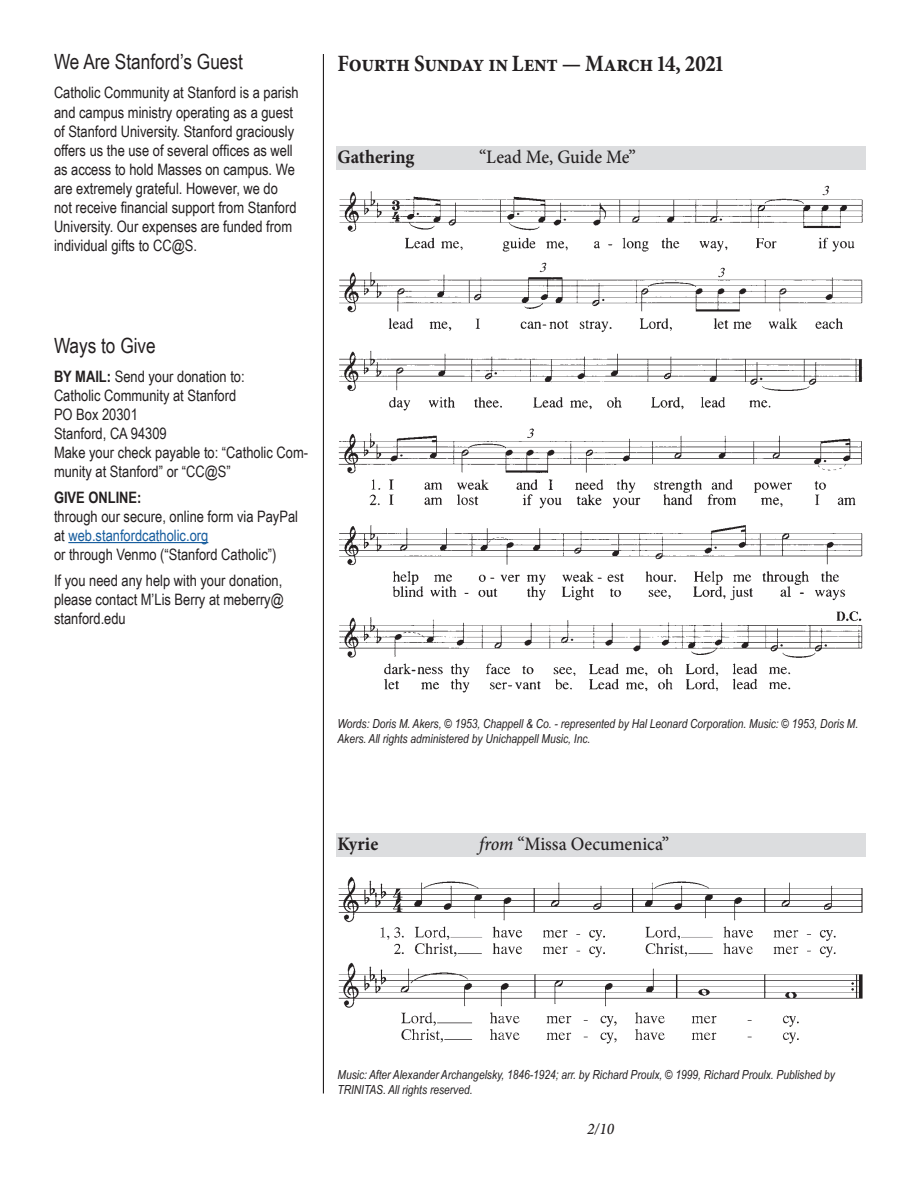
<style>
.page{position:relative;width:918px;height:1188px;background:#fff}
.page>*{position:absolute;margin:0;border:0;box-sizing:border-box;transform-origin:0 0}
.masthead_new{font:700 23.4px "Minion Pro";letter-spacing:-.015em;color:#231f20;scale:.9 1}
.announcement_label{font:21px "Arial Narrow";color:#231f20}
.Music_Label{font:500 19.05px "Minion Pro";color:#231f20;scale:.95 1}
.Music_Label-2{font:700 19.05px "Minion Pro";color:#231f20;scale:.95 1}
.Lyrics{font:italic 500 16.2px "Minion Pro";color:#231f20;scale:.95 1}
.announcement_text_mu{font:15.75px/19px "Arial Narrow";color:#231f20}
.announcement_text{font:15.75px/19px "Arial Narrow";color:#231f20}
.music_credit{font:italic 12.45px/15px "Arial Narrow";color:#231f20}
.s1{font-weight:700}
.s2{color:#175d9e}
.s3{font-style:italic}
</style>
<div class="page">
<hr style="left:323px;top:54px;width:1px;height:1040px;background:#231f20">
<div style="left:336px;top:834px;width:530px;height:23px;background:#dcdddf"></div>
<img style="left:338px;top:876px;width:525px;height:168px">
<hr style="left:68px;top:542px;width:140px;height:1px;background:#175d9e">
<div style="left:336px;top:146px;width:530px;height:24px;background:#dcdddf"></div>
<img style="left:338px;top:185px;width:525px;height:508px">
<p class="announcement_label" style="left:54px;top:46px;width:190px">We Are Stanford’s Guest</p>
<p class="announcement_text" style="left:54px;top:83px;width:246px">Catholic Community at Stanford is a parish and campus ministry operating as a guest of Stanford University. Stanford graciously offers us the use of several offices as well as access to hold Masses on campus. We are extremely grateful. However, we do not receive financial support from Stanford University. Our expenses are funded from individual gifts to CC@S.</p>
<p class="masthead_new" style="left:338px;top:47px;width:430px">Fourth Sunday in Lent — March 14, 2021</p>
<p class="Music_Label-2" style="left:338px;top:144px;width:83px">Gathering</p>
<p class="Music_Label" style="left:479px;top:144px;width:167px">“Lead Me, Guide Me”</p>
<p class="announcement_label" style="left:54px;top:330px;width:103px">Ways to Give</p>
<p class="announcement_text_mu" style="left:54px;top:366px;width:256px"><span class="s1">BY MAIL:</span> Send your donation to:<br>Catholic Community at Stanford<br>PO Box 20301<br>Stanford, CA 94309<br>Make your check payable to: “Catholic Com&shy;munity at Stanford” or “CC@S”</p>
<p class="announcement_text_mu" style="left:54px;top:487px;width:246px"><span class="s1">GIVE ONLINE:<br></span>through our secure, online form via PayPal at <span class="s2">web.stanfordcatholic.org<br></span>or through Venmo (“Stanford Catholic”)</p>
<p class="announcement_text_mu" style="left:54px;top:570px;width:231px;text-align:justify">If you need any help with your donation, please contact M’Lis Berry at meberry@ stanford.edu</p>
<p class="music_credit" style="left:338px;top:716px;width:522px">Words: Doris M. Akers, © 1953, Chappell &amp; Co. - represented by Hal Leonard Corporation. Music: © 1953, Doris M.<br>Akers. All rights administered by Unichappell Music, Inc.</p>
<p class="Music_Label-2" style="left:338px;top:831px;width:44px">Kyrie</p>
<p class="Music_Label" style="left:479px;top:831px;width:201px"><span class="s3">from</span> “Missa Oecumenica”</p>
<p class="music_credit" style="left:338px;top:1066px;width:499px">Music: After Alexander Archangelsky, 1846-1924; arr. by Richard Proulx, © 1999, Richard Proulx. Published by<br>TRINITAS. All rights reserved.</p>
<p class="Lyrics" style="left:587px;top:1118px;width:30px">2/10</p>
</div>
